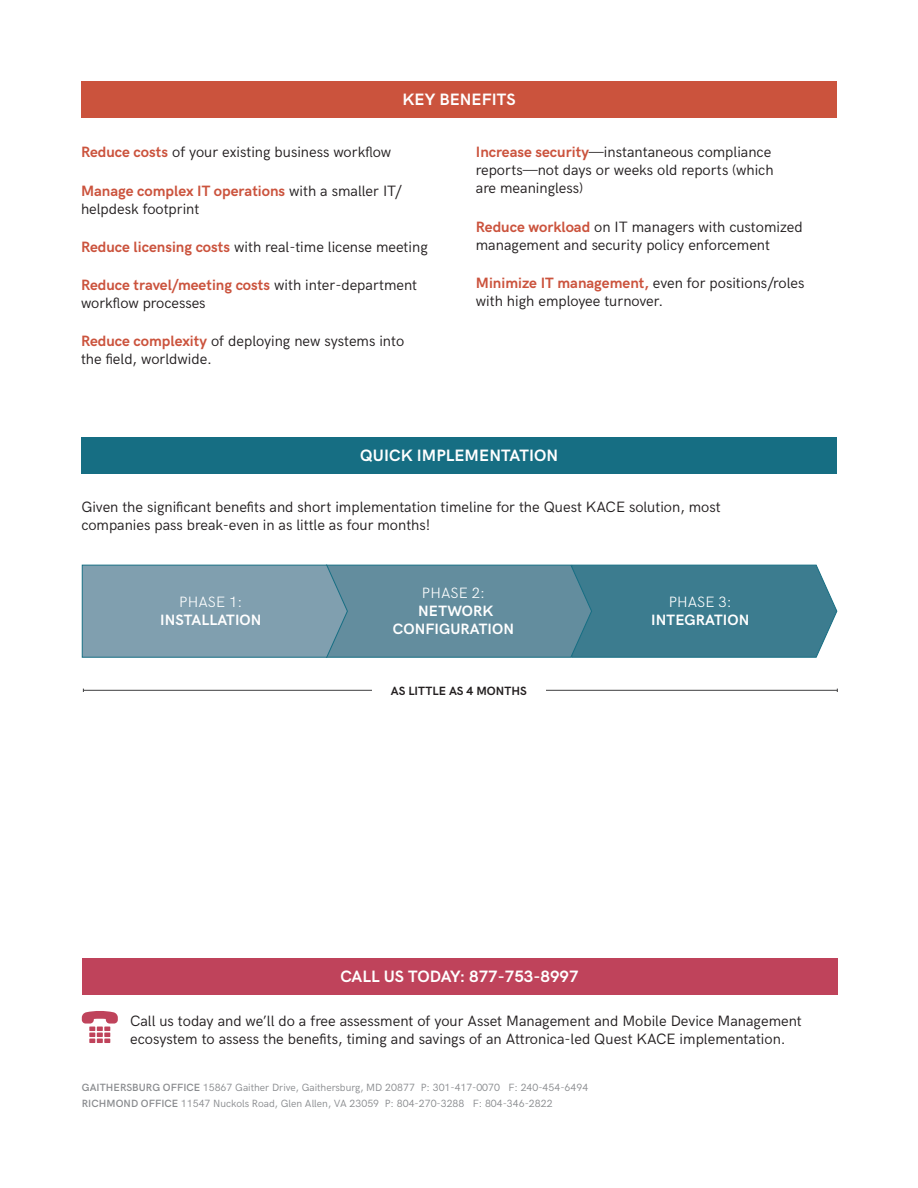
<style>
.page{position:relative;width:918px;height:1188px;background:#fff}
.page>*{position:absolute;margin:0;border:0;box-sizing:border-box;transform-origin:0 0}
.t1{font:700 16.5px "HK Grotesk";letter-spacing:.005em;color:#fff}
.body{font:15px/18px "HK Grotesk";color:#231f20}
.t2{font:700 15px/18px "HK Grotesk";letter-spacing:.005em;color:#fff;text-align:center}
.t3{font:700 12px "HK Grotesk";letter-spacing:.005em;color:#231f20}
.t4{font:10.5px "HK Grotesk";color:#8a8c8f}
.s1{font-weight:700;color:#cb533d}
.s2{font-weight:300}
.s3{font-weight:600}
</style>
<div class="page">
<svg style="left:82px;top:1011px;width:36px;height:32px"></svg>
<div style="left:81px;top:81px;width:756px;height:36px;background:#cb533d"></div>
<div style="left:81px;top:437px;width:756px;height:36px;background:#166e83"></div>
<div style="left:82px;top:959px;width:755px;height:36px;background:#bf435b"></div>
<hr style="left:83px;top:690px;width:754px;height:1px;background:#3e3e3f">
<svg style="left:81px;top:564px;width:757px;height:94px;background:#628fa0"></svg>
<div style="left:372px;top:673px;width:174px;height:36px;background:#fff"></div>
<p class="t1" style="left:402px;top:87px;width:115px">KEY BENEFITS</p>
<p class="body" style="left:81px;top:142px;width:312px"><span class="s1">Reduce costs</span> of your existing business workflow</p>
<p class="body" style="left:81px;top:180px;width:323px"><span class="s1">Manage complex IT operations</span> with a smaller IT/ helpdesk footprint</p>
<p class="body" style="left:81px;top:237px;width:348px"><span class="s1">Reduce licensing costs</span> with real-time license meeting</p>
<p class="body" style="left:81px;top:275px;width:338px"><span class="s1">Reduce travel/meeting costs</span> with inter-department workflow processes</p>
<p class="body" style="left:81px;top:331px;width:325px"><span class="s1">Reduce complexity</span> of deploying new systems into the field, worldwide.</p>
<p class="body" style="left:476px;top:142px;width:299px"><span class="s1">Increase security</span>—instantaneous compliance reports—not days or weeks old reports (which are meaningless)</p>
<p class="body" style="left:476px;top:216px;width:328px"><span class="s1">Reduce workload</span> on IT managers with customized management and security policy enforcement</p>
<p class="body" style="left:476px;top:273px;width:330px"><span class="s1">Minimize IT management,</span> even for positions/roles with high employee turnover.</p>
<p class="t1" style="left:360px;top:443px;width:200px">QUICK IMPLEMENTATION</p>
<p class="body" style="left:81px;top:497px;width:641px">Given the significant benefits and short implementation timeline for the Quest KACE solution, most companies pass break-even in as little as four months!</p>
<p class="t2" style="left:160px;top:592px;width:103px"><span class="s2">PHASE 1:<br></span>INSTALLATION</p>
<p class="t2" style="left:393px;top:583px;width:123px"><span class="s2">PHASE 2:<br></span>NETWORK<br>CONFIGURATION</p>
<p class="t3" style="left:391px;top:682px;width:138px">AS LITTLE AS 4 MONTHS</p>
<p class="t2" style="left:651px;top:592px;width:100px"><span class="s2">PHASE 3:<br></span>INTEGRATION</p>
<p class="t1" style="left:340px;top:964px;width:240px">CALL US TODAY: 877-753-8997</p>
<p class="body" style="left:130px;top:1011px;width:673px">Call us today and we’ll do a free assessment of your Asset Management and Mobile Device Management ecosystem to assess the benefits, timing and savings of an Attronica-led Quest KACE implementation.</p>
<p class="t4" style="left:82px;top:1080px;width:508px"><span class="s3">GAITHERSBURG OFFICE</span> 15867 Gaither Drive, Gaithersburg, MD 20877 P: 301-417-0070 F: 240-454-6494</p>
<p class="t4" style="left:82px;top:1096px;width:472px"><span class="s3">RICHMOND OFFICE</span> 11547 Nuckols Road, Glen Allen, VA 23059 P: 804-270-3288 F: 804-346-2822</p>
</div>
